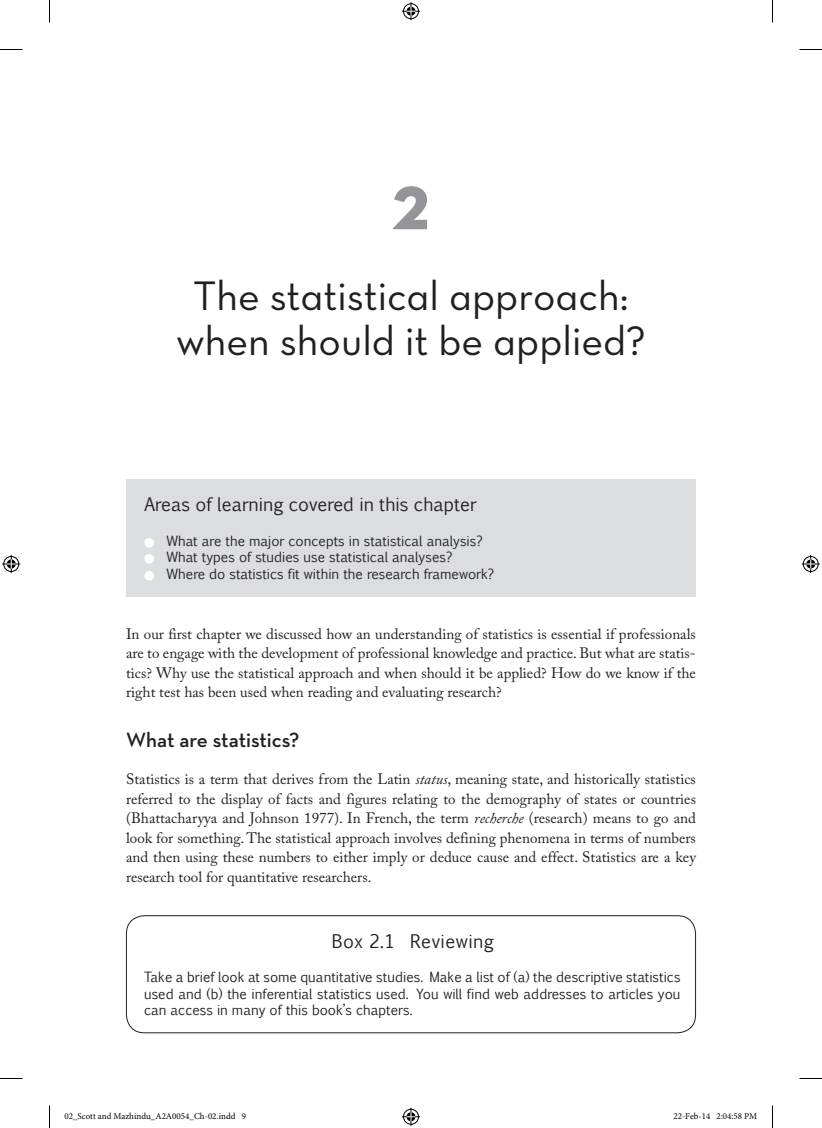
<style>
.page{position:relative;width:822px;height:1128px;background:#fff}
.page>*{position:absolute;margin:0;border:0;box-sizing:border-box;transform-origin:0 0}
.Ch_number{font:81px "Neutra Text Bold SC Alt";color:#939598}
.Chapter_Heading{font:42px/45px "Neutra Text Book Alt";color:#231f20;text-align:center}
.A-head{font:600 21px "Neutra Text";color:#231f20}
.Box1_heading{font:18px "Euphemia CAS";color:#231f20}
.Box2_heading{font:18px "Euphemia CAS";letter-spacing:.025em;color:#231f20}
.Body_text_full_out{font:15px/19.5px "Adobe Caslon Pro";color:#231f20;text-align:justify}
.Box2_text_full_out{font:13.5px/16.5px "Euphemia CAS";color:#231f20;text-align:justify}
.t1{font:9px "Minion Pro";color:#000}
.s1{font-style:italic}
</style>
<div class="page">
<div style="left:126px;top:479px;width:570px;height:118px;background:#dcdddf"></div>
<div style="left:126px;top:915px;width:570px;height:118px;border:1px solid #231f20;border-radius:18px"></div>
<svg style="left:0;top:49px;width:22px;height:1px"></svg>
<svg style="left:799px;top:49px;width:23px;height:1px"></svg>
<svg style="left:0;top:1078px;width:22px;height:1px"></svg>
<svg style="left:799px;top:1078px;width:23px;height:1px"></svg>
<svg style="left:49px;top:0;width:1px;height:22px"></svg>
<svg style="left:49px;top:1105px;width:1px;height:23px"></svg>
<svg style="left:772px;top:0;width:1px;height:22px"></svg>
<svg style="left:772px;top:1105px;width:1px;height:23px"></svg>
<svg style="left:402px;top:2px;width:18px;height:18px"></svg>
<svg style="left:402px;top:1108px;width:18px;height:18px"></svg>
<svg style="left:2px;top:555px;width:18px;height:18px"></svg>
<svg style="left:802px;top:555px;width:18px;height:18px"></svg>
<p class="Ch_number" style="left:392px;top:151px;width:40px">2</p>
<p class="Chapter_Heading" style="left:176px;top:273px;width:471px">The statistical approach: when should it be applied?</p>
<p class="Box1_heading" style="left:144px;top:492px;width:334px">Areas of learning covered in this chapter</p>
<p class="Box2_text_full_out" style="left:167px;top:532px;width:318px">What are the major concepts in statistical analysis?</p>
<p class="Box2_text_full_out" style="left:167px;top:549px;width:287px">What types of studies use statistical analyses?</p>
<p class="Box2_text_full_out" style="left:167px;top:565px;width:329px">Where do statistics fit within the research framework?</p>
<p class="Body_text_full_out" style="left:126px;top:624px;width:571px">In our first chapter we discussed how an understanding of statistics is essential if professionals are to engage with the development of professional knowledge and practice. But what are statis&shy;tics? Why use the statistical approach and when should it be applied? How do we know if the right test has been used when reading and evaluating research?</p>
<p class="A-head" style="left:126px;top:727px;width:175px">What are statistics?</p>
<p class="Body_text_full_out" style="left:126px;top:769px;width:571px">Statistics is a term that derives from the Latin <span class="s1">status</span>, meaning state, and historically statistics referred to the display of facts and figures relating to the demography of states or countries (Bhattacharyya and Johnson 1977). In French, the term <span class="s1">recherche</span> (research) means to go and look for something. The statistical approach involves defining phenomena in terms of numbers and then using these numbers to either imply or deduce cause and effect. Statistics are a key research tool for quantitative researchers.</p>
<p class="Box2_heading" style="left:332px;top:928px;width:164px">Box 2.1 Reviewing</p>
<p class="Box2_text_full_out" style="left:144px;top:969px;width:538px">Take a brief look at some quantitative studies. Make a list of (a) the descriptive statistics used and (b) the inferential statistics used. You will find web addresses to articles you can access in many of this book’s chapters.</p>
<p class="t1" style="left:64px;top:1111px;width:183px">02_Scott and Mazhindu_A2A0054_Ch-02.indd 9</p>
<p class="t1" style="left:673px;top:1111px;width:85px">22-Feb-14 2:04:58 PM</p>
</div>
